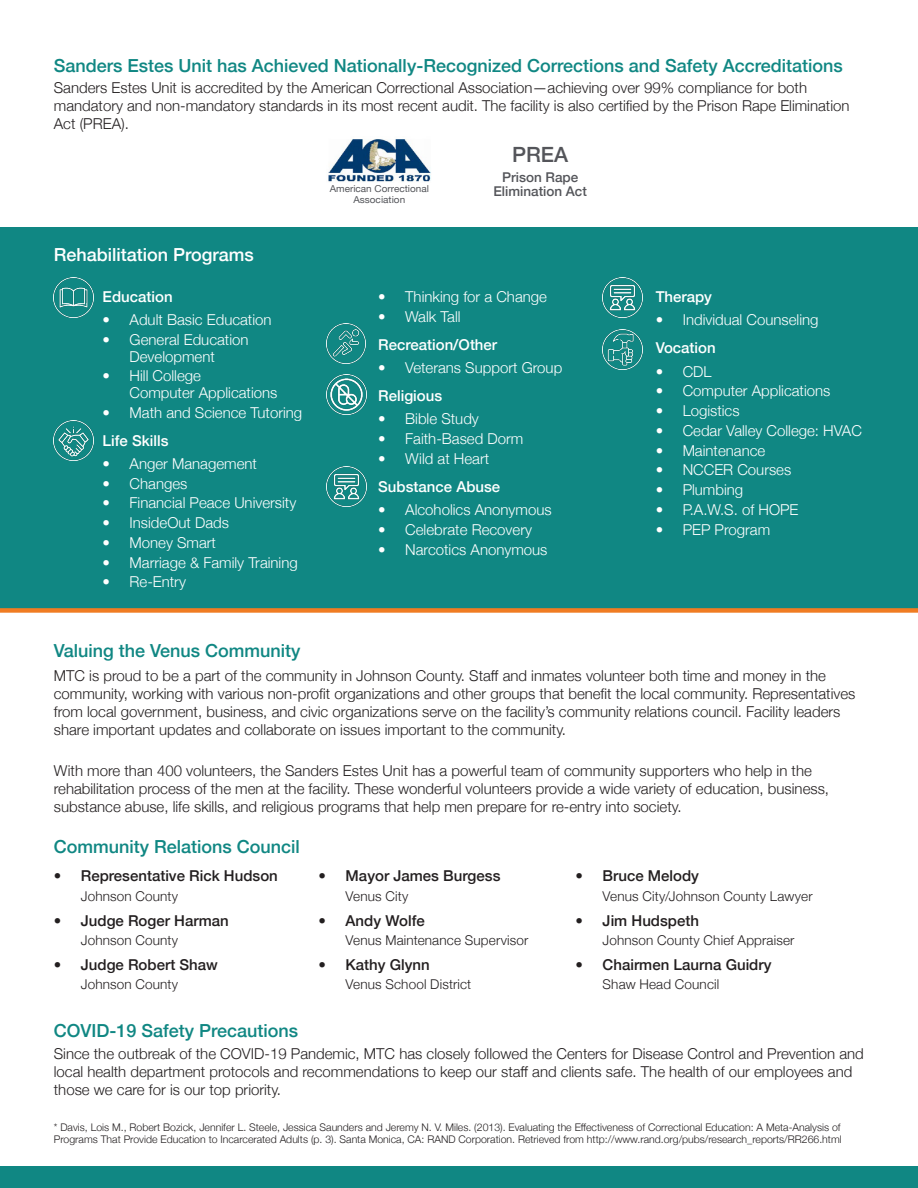
<style>
.page{position:relative;width:918px;height:1188px;background:#fff}
.page>*{position:absolute;margin:0;border:0;box-sizing:border-box;transform-origin:0 0}
.t1{font:500 21px "Helvetica Neue";color:#54555a}
.Body_Headline{font:500 18px "Helvetica Neue";color:#108783}
.Program_Headline{font:500 18px "Helvetica Neue";color:#fff}
.Body{font:300 15px/18px "Helvetica Neue";color:#231f20}
.t2{font:300 15px/16.5px "Helvetica Neue";color:#fff;text-align:center}
.t3{font:500 15px "Helvetica Neue";color:#231f20}
.Program_Area{font:500 15px "Helvetica Neue";color:#fff}
.t4{font:300 13.5px "Helvetica Neue";letter-spacing:.01em;color:#231f20}
.t5{font:500 13.5px/13.5px "Helvetica Neue";color:#54555a;text-align:center}
.Data{font:300 10.5px/12px "Helvetica Neue";color:#231f20}
.t6{font:9.6px/10.6px "Helvetica Neue";color:#54555a;text-align:center;scale:1.04 1}
</style>
<div class="page">
<div style="left:0;top:1166px;width:918px;height:22px;background:#108783"></div>
<img style="left:328px;top:139px;width:103px;height:43px">
<div style="left:0;top:227px;width:918px;height:383px;background:#108783"></div>
<img style="left:603px;top:277px;width:40px;height:40px">
<div style="left:0;top:608px;width:918px;height:5px;background:#f07c22"></div>
<img style="left:326px;top:324px;width:40px;height:40px">
<img style="left:54px;top:277px;width:40px;height:40px">
<img style="left:326px;top:466px;width:40px;height:40px">
<img style="left:603px;top:330px;width:40px;height:40px">
<img style="left:54px;top:420px;width:40px;height:40px">
<img style="left:326px;top:375px;width:40px;height:40px">
<p class="Body_Headline" style="left:54px;top:51px;width:791px">Sanders Estes Unit has Achieved Nationally-Recognized Corrections and Safety Accreditations</p>
<p class="Body" style="left:54px;top:78px;width:797px">Sanders Estes Unit is accredited by the American Correctional Association—achieving over 99% compliance for both mandatory and non-mandatory standards in its most recent audit. The facility is also certified by the Prison Rape Elimination<br>Act (PREA).</p>
<p class="Program_Headline" style="left:54px;top:240px;width:202px">Rehabilitation Programs</p>
<p class="Program_Area" style="left:103px;top:285px;width:72px">Education</p>
<p class="t2" style="left:103px;top:311px;width:170px">• Adult Basic Education</p>
<p class="t2" style="left:103px;top:331px;width:147px">• General Education<br>Development</p>
<p class="t2" style="left:130px;top:367px;width:149px;text-align:left;text-indent:-27px">• Hill College<br>Computer Applications</p>
<p class="t2" style="left:103px;top:403px;width:201px">• Math and Science Tutoring</p>
<p class="Program_Area" style="left:103px;top:428px;width:67px">Life Skills</p>
<p class="t2" style="left:103px;top:454px;width:156px">• Anger Management</p>
<p class="t2" style="left:103px;top:474px;width:86px">• Changes</p>
<p class="t2" style="left:103px;top:494px;width:195px">• Financial Peace University</p>
<p class="t2" style="left:103px;top:513px;width:128px">• InsideOut Dads</p>
<p class="t2" style="left:103px;top:533px;width:115px">• Money Smart</p>
<p class="t2" style="left:103px;top:553px;width:197px">• Marriage &amp; Family Training</p>
<p class="t2" style="left:103px;top:573px;width:85px">• Re-Entry</p>
<p class="Body_Headline" style="left:54px;top:636px;width:248px">Valuing the Venus Community</p>
<p class="t6" style="left:330px;top:184px;width:97px">American Correctional<br>Association</p>
<p class="t1" style="left:512px;top:137px;width:58px">PREA</p>
<p class="t5" style="left:493px;top:169px;width:95px">Prison Rape<br>Elimination Act</p>
<p class="t2" style="left:378px;top:287px;width:170px">• Thinking for a Change</p>
<p class="t2" style="left:378px;top:307px;width:84px">• Walk Tall</p>
<p class="Program_Area" style="left:378px;top:332px;width:120px">Recreation/Other</p>
<p class="t2" style="left:378px;top:358px;width:186px">• Veterans Support Group</p>
<p class="Program_Area" style="left:378px;top:384px;width:65px">Religious</p>
<p class="t2" style="left:378px;top:410px;width:102px">• Bible Study</p>
<p class="t2" style="left:378px;top:429px;width:147px">• Faith-Based Dorm</p>
<p class="t2" style="left:378px;top:449px;width:112px">• Wild at Heart</p>
<p class="Program_Area" style="left:378px;top:474px;width:123px">Substance Abuse</p>
<p class="t2" style="left:378px;top:500px;width:175px">• Alcoholics Anonymous</p>
<p class="t2" style="left:378px;top:520px;width:155px">• Celebrate Recovery</p>
<p class="t2" style="left:378px;top:540px;width:171px">• Narcotics Anonymous</p>
<p class="Program_Area" style="left:656px;top:285px;width:58px">Therapy</p>
<p class="t2" style="left:656px;top:311px;width:164px">• Individual Counseling</p>
<p class="Program_Area" style="left:656px;top:336px;width:62px">Vocation</p>
<p class="t2" style="left:656px;top:362px;width:57px">• CDL</p>
<p class="t2" style="left:656px;top:382px;width:176px">• Computer Applications</p>
<p class="t2" style="left:656px;top:402px;width:85px">• Logistics</p>
<p class="t2" style="left:656px;top:421px;width:208px">• Cedar Valley College: HVAC</p>
<p class="t2" style="left:656px;top:441px;width:111px">• Maintenance</p>
<p class="t2" style="left:656px;top:461px;width:137px">• NCCER Courses</p>
<p class="t2" style="left:656px;top:480px;width:89px">• Plumbing</p>
<p class="t2" style="left:656px;top:500px;width:144px">• P.A.W.S. of HOPE</p>
<p class="t2" style="left:656px;top:520px;width:116px">• PEP Program</p>
<p class="Body" style="left:54px;top:666px;width:803px">MTC is proud to be a part of the community in Johnson County. Staff and inmates volunteer both time and money in the community, working with various non-profit organizations and other groups that benefit the local community. Representatives from local government, business, and civic organizations serve on the facility’s community relations council. Facility leaders share important updates and collaborate on issues important to the community.</p>
<p class="Body" style="left:54px;top:760px;width:777px">With more than 400 volunteers, the Sanders Estes Unit has a powerful team of community supporters who help in the rehabilitation process of the men at the facility. These wonderful volunteers provide a wide variety of education, business, substance abuse, life skills, and religious programs that help men prepare for re-entry into society.</p>
<p class="Body_Headline" style="left:54px;top:832px;width:248px">Community Relations Council</p>
<p class="t3" style="left:54px;top:864px;width:226px">• Representative Rick Hudson</p>
<p class="t4" style="left:81px;top:885px;width:99px">Johnson County</p>
<p class="t3" style="left:54px;top:908px;width:176px">• Judge Roger Harman</p>
<p class="t4" style="left:81px;top:929px;width:99px">Johnson County</p>
<p class="t3" style="left:54px;top:952px;width:165px">• Judge Robert Shaw</p>
<p class="t4" style="left:81px;top:974px;width:99px">Johnson County</p>
<p class="Body_Headline" style="left:54px;top:1016px;width:246px">COVID-19 Safety Precautions</p>
<p class="t3" style="left:319px;top:864px;width:183px">• Mayor James Burgess</p>
<p class="t4" style="left:346px;top:885px;width:64px">Venus City</p>
<p class="t3" style="left:319px;top:908px;width:108px">• Andy Wolfe</p>
<p class="t4" style="left:346px;top:929px;width:184px">Venus Maintenance Supervisor</p>
<p class="t3" style="left:319px;top:952px;width:113px">• Kathy Glynn</p>
<p class="t4" style="left:346px;top:974px;width:127px">Venus School District</p>
<p class="t3" style="left:576px;top:864px;width:125px">• Bruce Melody</p>
<p class="t4" style="left:603px;top:885px;width:212px">Venus City/Johnson County Lawyer</p>
<p class="t3" style="left:576px;top:908px;width:125px">• Jim Hudspeth</p>
<p class="t4" style="left:603px;top:929px;width:193px">Johnson County Chief Appraiser</p>
<p class="t3" style="left:576px;top:952px;width:197px">• Chairmen Laurna Guidry</p>
<p class="t4" style="left:603px;top:974px;width:118px">Shaw Head Council</p>
<p class="Body" style="left:54px;top:1044px;width:812px">Since the outbreak of the COVID-19 Pandemic, MTC has closely followed the Centers for Disease Control and Prevention and local health department protocols and recommendations to keep our staff and clients safe. The health of our employees and those we care for is our top priority.</p>
<p class="Data" style="left:54px;top:1121px;width:789px">* Davis, Lois M., Robert Bozick, Jennifer L. Steele, Jessica Saunders and Jeremy N. V. Miles. (2013). Evaluating the Effectiveness of Correctional Education: A Meta-Analysis of<br>Programs That Provide Education to Incarcerated Adults (p. 3). Santa Monica, CA: RAND Corporation. Retrieved from http://www.rand.org/pubs/research_reports/RR266.html</p>
</div>
